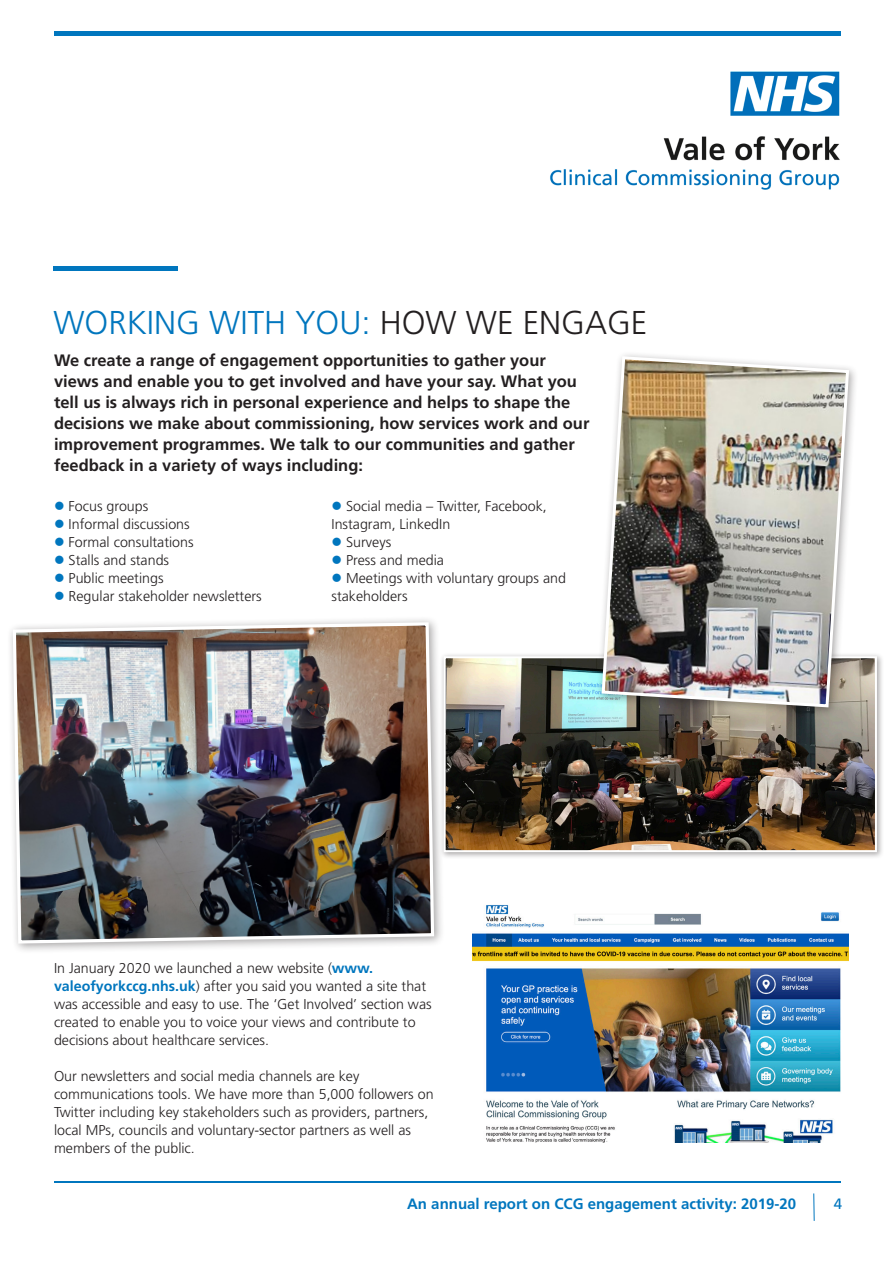
<style>
.page{position:relative;width:893px;height:1263px;background:#fff}
.page>*{position:absolute;margin:0;border:0;box-sizing:border-box;transform-origin:0 0}
.t1{font:300 33px "Frutiger LT Std";color:#0076be}
.t2{font:700 16.5px/21px "Frutiger LT Std";color:#231f20}
.t3{font:700 15px "Frutiger LT Std";color:#0076be}
.t4{font:15px "Frutiger LT Std";color:#0076be}
.t5{font:300 14.25px/18px "Frutiger LT Std";color:#231f20}
.s1{color:#231f20}
.s2{color:#0076be}
.s3{font-weight:700;color:#0076be}
</style>
<div class="page">
<div style="left:7px;top:616px;width:438px;height:338px;background:#231f20;opacity:.4"></div>
<img style="left:11px;top:621px;width:425px;height:324px">
<img style="left:550px;top:71px;width:290px;height:119px">
<div style="left:53px;top:266px;width:125px;height:5px;background:#0076be"></div>
<hr style="left:54px;top:31px;width:787px;height:4px;background:#0076be">
<hr style="left:54px;top:1181px;width:787px;height:2px;background:#0076be">
<svg style="left:813px;top:1193px;width:1px;height:28px"></svg>
<div style="left:439px;top:652px;width:445px;height:207px;background:#231f20;opacity:.4"></div>
<img style="left:447px;top:659px;width:427px;height:190px">
<div style="left:444px;top:656px;width:433px;height:196px;border:2px solid #fff"></div>
<div style="left:596px;top:351px;width:263px;height:366px;background:#231f20;opacity:.4"></div>
<img style="left:600px;top:355px;width:251px;height:354px">
<img style="left:472px;top:905px;width:376px;height:237px">
<p class="t1" style="left:53px;top:304px;width:595px">WORKING WITH YOU: <span class="s1">HOW WE ENGAGE</span></p>
<p class="t2" style="left:54px;top:350px;width:537px">We create a range of engagement opportunities to gather your views and enable you to get involved and have your say. What you tell us is always rich in personal experience and helps to shape the decisions we make about commissioning, how services work and our improvement programmes. We talk to our communities and gather feedback in a variety of ways including:</p>
<p class="t5" style="left:54px;top:497px;width:96px"><span class="s2">●</span> Focus groups</p>
<p class="t5" style="left:54px;top:515px;width:137px"><span class="s2">●</span> Informal discussions</p>
<p class="t5" style="left:54px;top:533px;width:141px"><span class="s2">●</span> Formal consultations</p>
<p class="t5" style="left:54px;top:551px;width:117px"><span class="s2">●</span> Stalls and stands</p>
<p class="t5" style="left:54px;top:569px;width:111px"><span class="s2">●</span> Public meetings</p>
<p class="t5" style="left:54px;top:587px;width:209px"><span class="s2">●</span> Regular stakeholder newsletters</p>
<p class="t5" style="left:332px;top:497px;width:217px"><span class="s2">●</span> Social media – Twitter, Facebook,<br>Instagram, LinkedIn</p>
<p class="t5" style="left:332px;top:533px;width:61px"><span class="s2">●</span> Surveys</p>
<p class="t5" style="left:332px;top:551px;width:114px"><span class="s2">●</span> Press and media</p>
<p class="t5" style="left:332px;top:569px;width:236px"><span class="s2">●</span> Meetings with voluntary groups and stakeholders</p>
<p class="t5" style="left:54px;top:959px;width:379px">In January 2020 we launched a new website (<span class="s3">www. valeofyorkccg.nhs.uk</span>) after you said you wanted a site that was accessible and easy to use. The ‘Get Involved’ section was created to enable you to voice your views and contribute to decisions about healthcare services.</p>
<p class="t5" style="left:54px;top:1067px;width:381px">Our newsletters and social media channels are key communications tools. We have more than 5,000 followers on Twitter including key stakeholders such as providers, partners, local MPs, councils and voluntary-sector partners as well as members of the public.</p>
<p class="t3" style="left:407px;top:1195px;width:391px">An annual report on CCG engagement activity: 2019-20</p>
<p class="t4" style="left:834px;top:1195px;width:10px">4</p>
</div>
